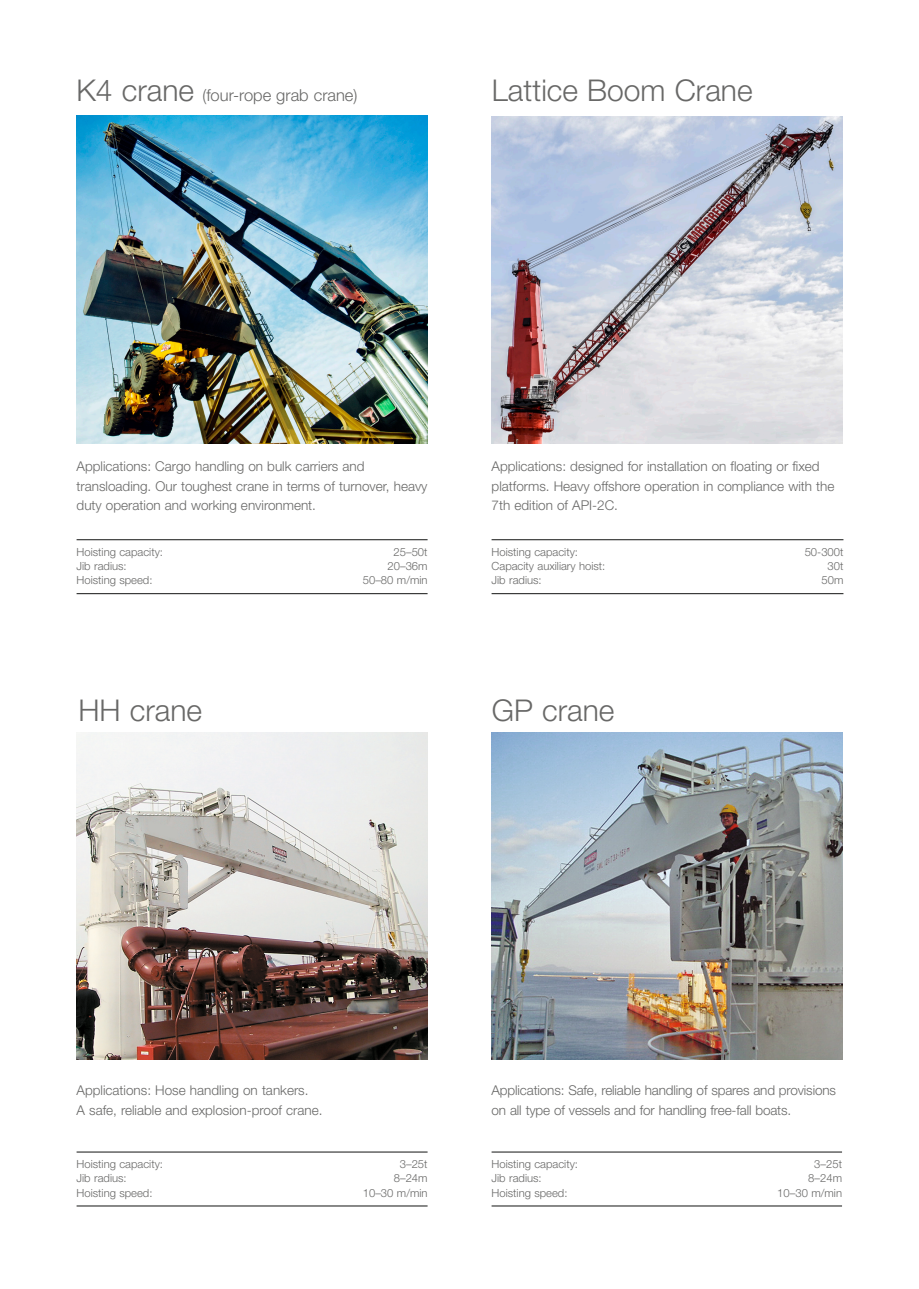
<style>
.page{position:relative;width:919px;height:1289px;background:#fff}
.page>*{position:absolute;margin:0;border:0;box-sizing:border-box;transform-origin:0 0}
.t1{font:300 30px "Helvetica Neue";color:#686867}
.t2{font:300 16.5px "Helvetica Neue";color:#686867}
.t3{font:300 13.5px/19.5px "Helvetica Neue";color:#686867}
.t4{font:300 11.25px "Helvetica Neue";color:#686867}
.s1{font-size:30px}
</style>
<div class="page">
<img style="left:77px;top:733px;width:350px;height:326px">
<img style="left:491px;top:732px;width:351px;height:327px">
<hr style="left:77px;top:1151px;width:350px;height:1px;background:#131413">
<hr style="left:77px;top:1205px;width:350px;height:1px;background:#131413">
<hr style="left:491px;top:1151px;width:351px;height:1px;background:#131413">
<hr style="left:491px;top:1205px;width:351px;height:1px;background:#131413">
<hr style="left:77px;top:539px;width:350px;height:1px;background:#131413">
<hr style="left:77px;top:593px;width:350px;height:1px;background:#131413">
<hr style="left:491px;top:539px;width:352px;height:1px;background:#131413">
<hr style="left:491px;top:593px;width:352px;height:1px;background:#131413">
<img style="left:491px;top:116px;width:351px;height:328px">
<img style="left:77px;top:116px;width:350px;height:327px">
<p class="t2" style="left:76px;top:85px;width:282px"><span class="s1">K4 crane</span> (four-rope grab crane)</p>
<h1 class="t1" style="left:492px;top:72px;width:262px">Lattice Boom Crane</h1>
<p class="t3" style="left:77px;top:456px;width:352px">Applications: Cargo handling on bulk carriers and transloading. Our toughest crane in terms of turnover, heavy duty operation and working environment.</p>
<p class="t4" style="left:77px;top:545px;width:88px">Hoisting capacity:</p>
<p class="t4" style="left:393px;top:545px;width:35px">25–50t</p>
<p class="t4" style="left:77px;top:559px;width:52px">Jib radius:</p>
<p class="t4" style="left:387px;top:559px;width:42px">20–36m</p>
<p class="t4" style="left:77px;top:573px;width:77px">Hoisting speed:</p>
<p class="t4" style="left:363px;top:573px;width:66px">50–80 m/min</p>
<p class="t3" style="left:491px;top:456px;width:344px">Applications: designed for installation on floating or fixed platforms. Heavy offshore operation in compliance with the<br>7th edition of API-2C.</p>
<p class="t4" style="left:491px;top:545px;width:88px">Hoisting capacity:</p>
<p class="t4" style="left:804px;top:545px;width:40px">50-300t</p>
<p class="t4" style="left:491px;top:559px;width:115px">Capacity auxiliary hoist:</p>
<p class="t4" style="left:827px;top:559px;width:17px">30t</p>
<p class="t4" style="left:491px;top:573px;width:52px">Jib radius:</p>
<p class="t4" style="left:821px;top:573px;width:23px">50m</p>
<h1 class="t1" style="left:78px;top:692px;width:125px">HH crane</h1>
<h1 class="t1" style="left:492px;top:692px;width:124px">GP crane</h1>
<p class="t3" style="left:77px;top:1080px;width:247px">Applications: Hose handling on tankers.<br>A safe, reliable and explosion-proof crane.</p>
<p class="t4" style="left:77px;top:1157px;width:88px">Hoisting capacity:</p>
<p class="t4" style="left:400px;top:1157px;width:29px">3–25t</p>
<p class="t4" style="left:77px;top:1171px;width:52px">Jib radius:</p>
<p class="t4" style="left:394px;top:1171px;width:35px">8–24m</p>
<p class="t4" style="left:77px;top:1185px;width:77px">Hoisting speed:</p>
<p class="t4" style="left:363px;top:1185px;width:66px">10–30 m/min</p>
<p class="t3" style="left:491px;top:1080px;width:346px">Applications: Safe, reliable handling of spares and provisions on all type of vessels and for handling free-fall boats.</p>
<p class="t4" style="left:491px;top:1157px;width:88px">Hoisting capacity:</p>
<p class="t4" style="left:814px;top:1157px;width:29px">3–25t</p>
<p class="t4" style="left:491px;top:1171px;width:52px">Jib radius:</p>
<p class="t4" style="left:808px;top:1171px;width:35px">8–24m</p>
<p class="t4" style="left:491px;top:1185px;width:77px">Hoisting speed:</p>
<p class="t4" style="left:777px;top:1185px;width:66px">10–30 m/min</p>
</div>
